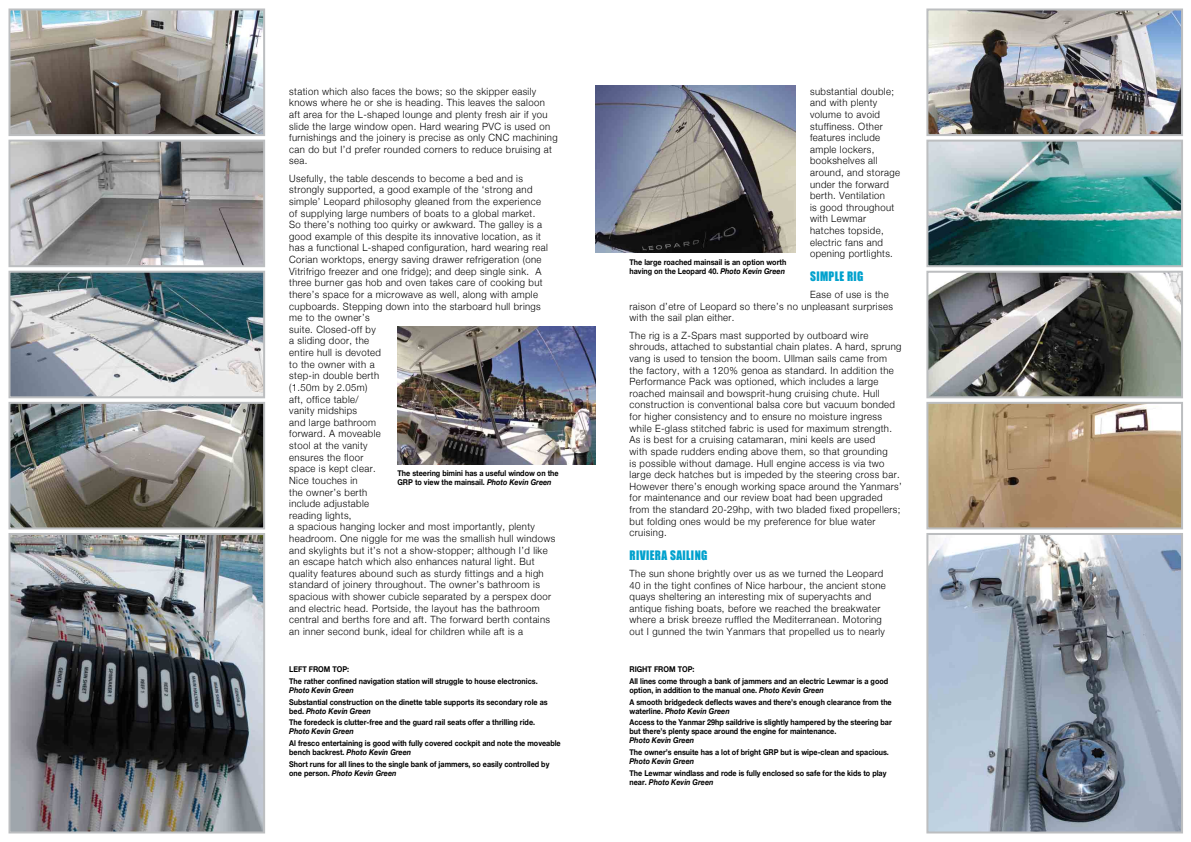
<style>
.page{position:relative;width:1191px;height:842px;background:#fff}
.page>*{position:absolute;margin:0;border:0;box-sizing:border-box;transform-origin:0 0}
.t1{font:12px "Impact";letter-spacing:.035em;color:#00a1cd;scale:.95 1}
.t2{font:300 10px/11.6px "Helvetica Neue";letter-spacing:.04em;color:#000;scale:.95 1}
.t3{font:700 8px/9px "Helvetica Neue";color:#000;scale:.9 1}
.t4{font:italic 700 8px "Helvetica Neue";color:#000;scale:.9 1}
.s1{font-style:italic}
</style>
<div class="page">
<img style="left:929px;top:274px;width:251px;height:121px">
<div style="left:926px;top:271px;width:257px;height:127px;border:2px solid #bcbec0"></div>
<img style="left:929px;top:405px;width:251px;height:121px">
<div style="left:926px;top:402px;width:257px;height:127px;border:2px solid #bcbec0"></div>
<img style="left:929px;top:12px;width:251px;height:121px">
<div style="left:926px;top:9px;width:257px;height:127px;border:2px solid #bcbec0"></div>
<img style="left:596px;top:85px;width:200px;height:167px">
<img style="left:397px;top:326px;width:199px;height:138px">
<img style="left:12px;top:536px;width:250px;height:294px">
<div style="left:9px;top:533px;width:256px;height:300px;border:2px solid #bcbec0"></div>
<img style="left:12px;top:274px;width:250px;height:121px">
<div style="left:9px;top:271px;width:256px;height:127px;border:2px solid #bcbec0"></div>
<img style="left:929px;top:143px;width:251px;height:121px">
<div style="left:926px;top:140px;width:257px;height:127px;border:2px solid #bcbec0"></div>
<img style="left:12px;top:143px;width:250px;height:121px">
<div style="left:9px;top:140px;width:256px;height:127px;border:2px solid #bcbec0"></div>
<img style="left:12px;top:405px;width:250px;height:121px">
<div style="left:9px;top:402px;width:256px;height:127px;border:2px solid #bcbec0"></div>
<img style="left:12px;top:12px;width:250px;height:121px">
<div style="left:9px;top:9px;width:256px;height:127px;border:2px solid #bcbec0"></div>
<img style="left:929px;top:536px;width:251px;height:294px">
<div style="left:926px;top:533px;width:257px;height:300px;border:2px solid #bcbec0"></div>
<p class="t2" style="left:289px;top:86px;width:284px">station which also faces the bows; so the skipper easily knows where he or she is heading. This leaves the saloon aft area for the L-shaped lounge and plenty fresh air if you slide the large window open. Hard wearing PVC is used on furnishings and the joinery is precise as only CNC machining can do but I’d prefer rounded corners to reduce bruising at sea.</p>
<p class="t2" style="left:289px;top:173px;width:282px">Usefully, the table descends to become a bed and is strongly supported, a good example of the ‘strong and simple’ Leopard philosophy gleaned from the experience<br>of supplying large numbers of boats to a global market.<br>So there’s nothing too quirky or awkward. The galley is a good example of this despite its innovative location, as it has a functional L-shaped configuration, hard wearing real Corian worktops, energy saving drawer refrigeration (one Vitrifrigo freezer and one fridge); and deep single sink. A three burner gas hob and oven takes care of cooking but there’s space for a microwave as well, along with ample cupboards. Stepping down into the starboard hull brings me to the owner’s<br>suite. Closed-off by<br>a sliding door, the<br>entire hull is devoted<br>to the owner with a<br>step-in double berth<br>(1.50m by 2.05m)<br>aft, office table/<br>vanity midships<br>and large bathroom<br>forward. A moveable<br>stool at the vanity<br>ensures the floor<br>space is kept clear.<br>Nice touches in<br>the owner’s berth<br>include adjustable<br>reading lights,<br>a spacious hanging locker and most importantly, plenty headroom. One niggle for me was the smallish hull windows and skylights but it’s not a show-stopper; although I’d like an escape hatch which also enhances natural light. But quality features abound such as sturdy fittings and a high standard of joinery throughout. The owner’s bathroom is spacious with shower cubicle separated by a perspex door and electric head. Portside, the layout has the bathroom central and berths fore and aft. The forward berth contains an inner second bunk, ideal for children while aft is a</p>
<p class="t3" style="left:397px;top:470px;width:180px">The steering bimini has a useful window on the<br>GRp to view the mainsail. <span class="s1">Photo Kevin Green</span></p>
<p class="t3" style="left:289px;top:664px;width:277px;line-height:11.8px">LEFT FRom Top:<br>The rather confined navigation station will struggle to house electronics.</p>
<p class="t4" style="left:289px;top:687px;width:73px">Photo Kevin Green</p>
<p class="t3" style="left:289px;top:698px;width:289px">Substantial construction on the dinette table supports its secondary role as bed. <span class="s1">Photo Kevin Green</span></p>
<p class="t3" style="left:289px;top:719px;width:275px">The foredeck is clutter-free and the guard rail seats offer a thrilling ride.</p>
<p class="t4" style="left:289px;top:728px;width:73px">Photo Kevin Green</p>
<p class="t3" style="left:289px;top:740px;width:303px">al fresco entertaining is good with fully covered cockpit and note the moveable bench backrest. <span class="s1">Photo Kevin Green</span></p>
<p class="t3" style="left:289px;top:760px;width:290px">Short runs for all lines to the single bank of jammers, so easily controlled by one person. <span class="s1">Photo Kevin Green</span></p>
<p class="t2" style="left:810px;top:86px;width:96px">substantial double; and with plenty volume to avoid stuffiness. Other features include ample lockers, bookshelves all around, and storage under the forward berth. Ventilation<br>is good throughout with Lewmar hatches topside, electric fans and opening portlights.</p>
<p class="t1" style="left:810px;top:270px;width:58px">SIMPLE RIG</p>
<p class="t2" style="left:629px;top:290px;width:279px;text-indent:180px">Ease of use is the raison d’etre of Leopard so there’s no unpleasant surprises with the sail plan either.</p>
<p class="t2" style="left:629px;top:330px;width:288px">The rig is a Z-Spars mast supported by outboard wire shrouds, attached to substantial chain plates. A hard, sprung vang is used to tension the boom. Ullman sails came from the factory, with a 120% genoa as standard. In addition the Performance Pack was optioned, which includes a large roached mainsail and bowsprit-hung cruising chute. Hull construction is conventional balsa core but vacuum bonded for higher consistency and to ensure no moisture ingress while E-glass stitched fabric is used for maximum strength.<br>As is best for a cruising catamaran, mini keels are used<br>with spade rudders ending above them, so that grounding<br>is possible without damage. Hull engine access is via two large deck hatches but is impeded by the steering cross bar.<br>However there’s enough working space around the Yanmars’ for maintenance and our review boat had been upgraded from the standard 20-29hp, with two bladed fixed propellers; but folding ones would be my preference for blue water cruising.</p>
<p class="t1" style="left:629px;top:548px;width:84px">RIVIERA SAILING</p>
<p class="t2" style="left:629px;top:568px;width:271px">The sun shone brightly over us as we turned the Leopard 40 in the tight confines of Nice harbour, the ancient stone quays sheltering an interesting mix of superyachts and antique fishing boats, before we reached the breakwater where a brisk breeze ruffled the Mediterranean. Motoring out I gunned the twin Yanmars that propelled us to nearly</p>
<p class="t3" style="left:629px;top:258px;width:176px">The large roached mainsail is an option worth having on the Leopard 40. <span class="s1">Photo Kevin Green</span></p>
<p class="t3" style="left:629px;top:664px;width:289px;line-height:11.8px">RIGhT FRom Top:<br>all lines come through a bank of jammers and an electric Lewmar is a good</p>
<p class="t3" style="left:629px;top:685px;width:293px;line-height:11.8px">option, in addition to the manual one. <span class="s1">Photo Kevin Green<br></span>A smooth bridgedeck deflects waves and there’s enough clearance from the</p>
<p class="t3" style="left:629px;top:705px;width:293px;line-height:11.8px">waterline. <span class="s1">Photo Kevin Green<br></span>access to the Yanmar 29hp saildrive is slightly hampered by the steering bar</p>
<p class="t3" style="left:629px;top:728px;width:231px">but there’s plenty space around the engine for maintenance.</p>
<p class="t4" style="left:629px;top:737px;width:73px">Photo Kevin Green</p>
<p class="t3" style="left:629px;top:748px;width:290px">The owner’s ensuite has a lot of bright GRp but is wipe-clean and spacious.</p>
<p class="t4" style="left:629px;top:758px;width:73px">Photo Kevin Green</p>
<p class="t3" style="left:629px;top:769px;width:287px">The Lewmar windlass and rode is fully enclosed so safe for the kids to play near. <span class="s1">Photo Kevin Green</span></p>
</div>
